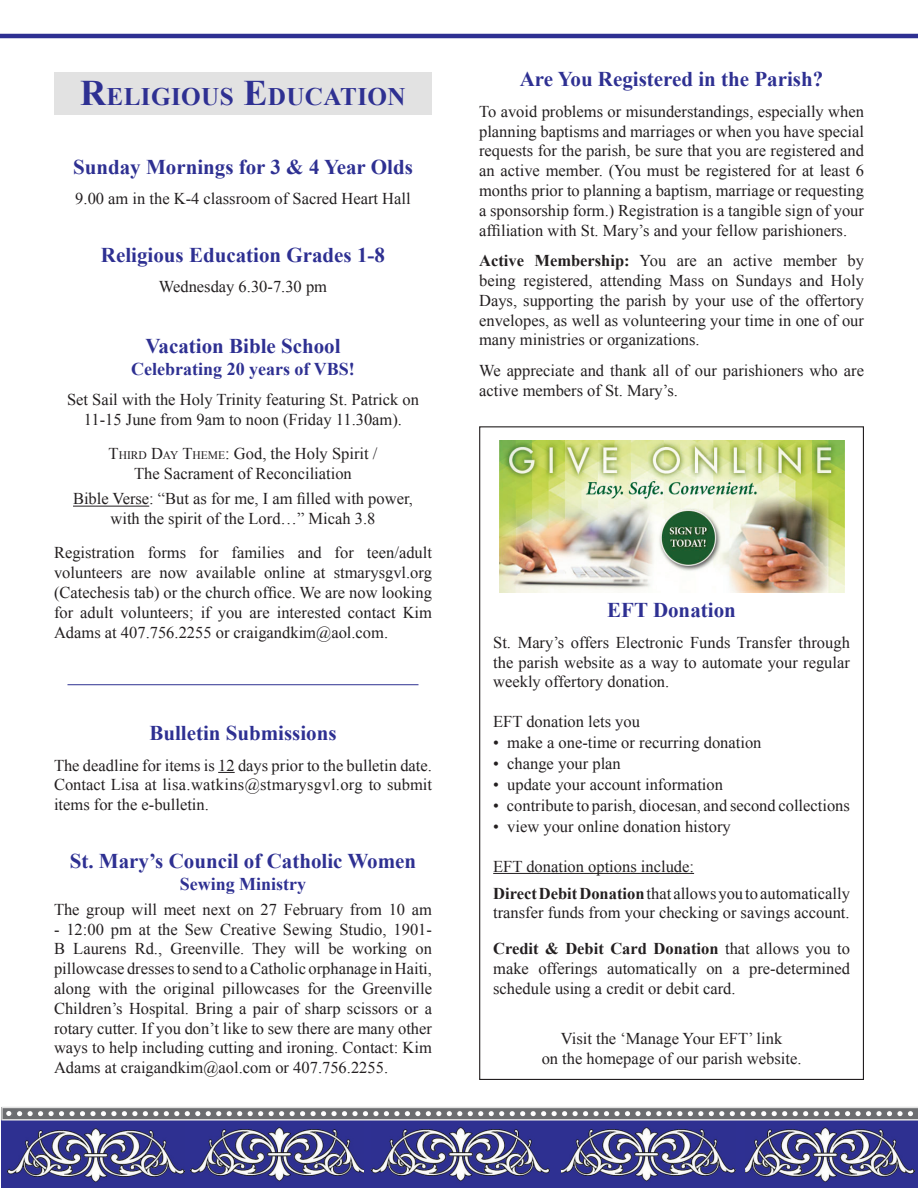
<style>
.page{position:relative;width:918px;height:1188px;background:#fff}
.page>*{position:absolute;margin:0;border:0;box-sizing:border-box;transform-origin:0 0}
.t1{font:700 25.2px "Times New Roman";letter-spacing:.015em;color:#2e3092}
.t2{font:700 21px "Times New Roman";color:#2e3092}
.t3{font:700 18px "Times New Roman";color:#2e3092}
.t4{font:16.5px/19.8px "Times New Roman";color:#231f20;text-align:justify}
.s1{font-size:36px}
.s2{font-style:inherit}
.s3{font-size:11.55px}
.s4{font-weight:700}
</style>
<div class="page">
<div style="left:3px;top:1121px;width:915px;height:67px;background:#2e3092"></div>
<img style="left:7px;top:1123px;width:177px;height:65px">
<img style="left:18px;top:1187px;width:167px;height:1px">
<img style="left:190px;top:1123px;width:174px;height:64px">
<img style="left:195px;top:1187px;width:173px;height:1px">
<img style="left:372px;top:1123px;width:178px;height:65px">
<img style="left:560px;top:1123px;width:176px;height:64px">
<img style="left:552px;top:1187px;width:175px;height:1px">
<img style="left:745px;top:1123px;width:169px;height:65px">
<img style="left:735px;top:1187px;width:169px;height:1px">
<svg style="left:1px;top:1107px;width:917px;height:14px;background:#94959a"></svg>
<hr style="left:0;top:34px;width:918px;height:4px;background:#2e3092">
<div style="left:54px;top:72px;width:378px;height:42px;background:#e2e2e2"></div>
<hr style="left:493px;top:873px;width:201px;height:1px;background:#231f20">
<img style="left:499px;top:440px;width:345px;height:152px">
<hr style="left:73px;top:506px;width:76px;height:1px;background:#231f20">
<hr style="left:68px;top:684px;width:350px;height:1px;background:#2e3092">
<svg style="left:218px;top:772px;width:17px;height:1px"></svg>
<h1 class="t1" style="left:80px;top:79px;width:327px"><span class="s1">R</span>ELIGIOUS <span class="s1">E</span>DUCATION</h1>
<p class="t2" style="left:73px;top:152px;width:341px">Sunday Mornings for 3 &amp; 4 Year Olds</p>
<p class="t4" style="left:75px;top:188px;width:337px">9.00 am in the K-4 classroom of Sacred Heart Hall</p>
<p class="t2" style="left:101px;top:240px;width:286px">Religious Education Grades 1-8</p>
<p class="t4" style="left:159px;top:277px;width:170px">Wednesday 6.30-7.30 pm</p>
<p class="t2" style="left:145px;top:332px;width:197px">Vacation Bible School</p>
<p class="t3" style="left:131px;top:356px;width:225px">Celebrating 20 years of VBS!</p>
<p class="t4" style="left:67px;top:390px;width:354px;text-align:center">Set Sail with the Holy Trinity featuring St. Patrick on<br>11-15 June from 9am to noon (Friday 11.30am).</p>
<p class="t4" style="left:109px;top:444px;width:270px;text-align:center"><span class="s2">T</span><span class="s3">HIRD</span> D<span class="s3">AY</span> T<span class="s3">HEME</span>: God, the Holy Spirit /<br>The Sacrament of Reconciliation</p>
<p class="t4" style="left:73px;top:489px;width:341px;text-align:center">Bible Verse: “But as for me, I am filled with power, with the spirit of the Lord…” Micah 3.8</p>
<p class="t4" style="left:54px;top:543px;width:380px">Registration forms for families and for teen/adult volunteers are now available online at stmarysgvl.org (Catechesis tab) or the church office. We are now looking for adult volunteers; if you are interested contact Kim Adams at 407.756.2255 or craigandkim@aol.com.</p>
<p class="t2" style="left:149px;top:718px;width:189px">Bulletin Submissions</p>
<p class="t4" style="left:54px;top:755px;width:380px">The deadline for items is 12 days prior to the bulletin date.<br>Contact Lisa at lisa.watkins@stmarysgvl.org to submit items for the e-bulletin.</p>
<p class="t2" style="left:70px;top:846px;width:348px">St. Mary’s Council of Catholic Women</p>
<p class="t3" style="left:180px;top:871px;width:128px">Sewing Ministry</p>
<p class="t4" style="left:54px;top:899px;width:380px">The group will meet next on 27 February from 10 am</p>
<p class="t4" style="left:54px;top:919px;width:380px">- 12:00 pm at the Sew Creative Sewing Studio, 1901- B Laurens Rd., Greenville. They will be working on pillowcase dresses to send to a Catholic orphanage in Haiti, along with the original pillowcases for the Greenville Children’s Hospital. Bring a pair of sharp scissors or a rotary cutter. If you don’t like to sew there are many other ways to help including cutting and ironing. Contact: Kim Adams at craigandkim@aol.com or 407.756.2255.</p>
<p class="t2" style="left:520px;top:65px;width:305px">Are You Registered in the Parish?</p>
<p class="t4" style="left:479px;top:101px;width:386px">To avoid problems or misunderstandings, especially when planning baptisms and marriages or when you have special requests for the parish, be sure that you are registered and an active member. (You must be registered for at least 6 months prior to planning a baptism, marriage or requesting a sponsorship form.) Registration is a tangible sign of your affiliation with St. Mary’s and your fellow parishioners.</p>
<p class="t4" style="left:479px;top:251px;width:386px"><span class="s4">Active Membership:</span> You are an active member by being registered, attending Mass on Sundays and Holy Days, supporting the parish by your use of the offertory envelopes, as well as volunteering your time in one of our many ministries or organizations.</p>
<p class="t4" style="left:479px;top:360px;width:386px">We appreciate and thank all of our parishioners who are active members of St. Mary’s.</p>
<p class="t2" style="left:607px;top:596px;width:130px">EFT Donation</p>
<p class="t4" style="left:493px;top:632px;width:358px">St. Mary’s offers Electronic Funds Transfer through the parish website as a way to automate your regular weekly offertory donation.</p>
<p class="t4" style="left:493px;top:711px;width:148px">EFT donation lets you</p>
<p class="t4" style="left:493px;top:732px;width:270px">• make a one-time or recurring donation</p>
<p class="t4" style="left:493px;top:753px;width:129px">• change your plan</p>
<p class="t4" style="left:493px;top:774px;width:231px">• update your account information</p>
<p class="t4" style="left:493px;top:795px;width:358px">• contribute to parish, diocesan, and second collections</p>
<p class="t4" style="left:493px;top:816px;width:239px">• view your online donation history</p>
<p class="t4" style="left:493px;top:852px;width:358px;line-height:27px">EFT donation options include:<br><span class="s4">Direct Debit Donation</span> that allows you to automatically</p>
<p class="t4" style="left:493px;top:895px;width:358px;line-height:36px">transfer funds from your checking or savings account.<br><span class="s4">Credit &amp; Debit Card Donation</span> that allows you to</p>
<p class="t4" style="left:493px;top:959px;width:358px">make offerings automatically on a pre-determined schedule using a credit or debit card.</p>
<p class="t4" style="left:542px;top:1029px;width:261px;text-align:center">Visit the ‘Manage Your EFT’ link<br>on the homepage of our parish website.</p>
</div>
